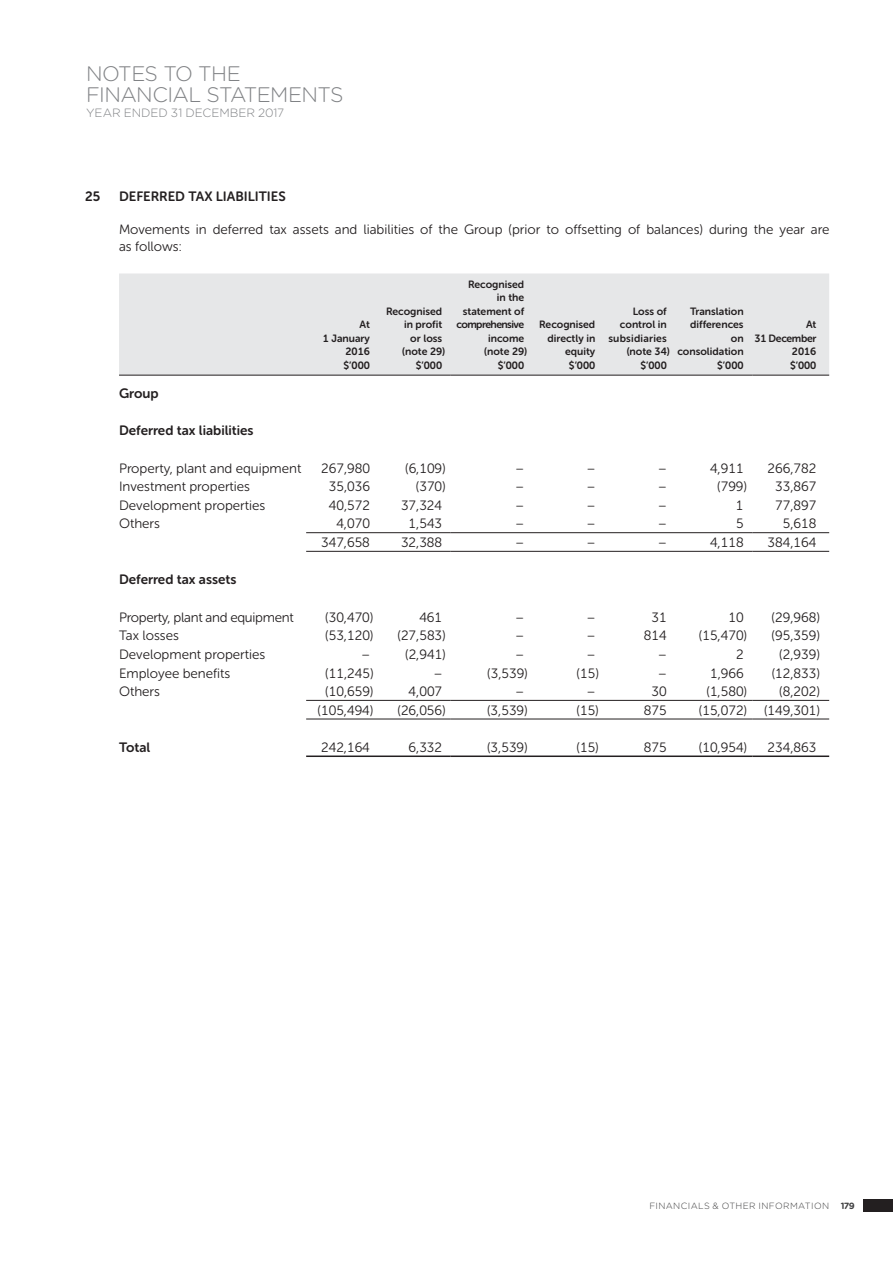
<style>
.page{position:relative;width:893px;height:1263px;background:#fff}
.page>*{position:absolute;margin:0;border:0;box-sizing:border-box;transform-origin:0 0}
.t1{font:300 21px/21px "Gotham Rounded";letter-spacing:-.035em;color:#808285}
.t2{font:13.5px/16.5px "Museo Sans Rounded 300";color:#231f20}
.t3{font:13.5px "Museo Sans Rounded 700";color:#231f20}
.t4{font:13.5px "Museo Sans Rounded 300";letter-spacing:-.02em;color:#231f20}
.t5{font:300 12px "Gotham Rounded";letter-spacing:-.01em;color:#808285}
.t6{font:10.5px/13.5px "Museo Sans Rounded 700";color:#231f20;text-align:right}
.t7{font:10.5px/13.5px "Museo Sans Rounded 700";letter-spacing:-.03em;color:#231f20;text-align:right}
.t8{font:300 9px "Gotham Rounded";letter-spacing:.04em;color:#404041}
.t9{font:700 9px "Gotham Rounded";color:#404041}
</style>
<div class="page">
<div style="left:119px;top:273px;width:710px;height:102px;background:#e6e7e8"></div>
<hr style="left:306px;top:700px;width:145px;height:1px;background:#231f20">
<hr style="left:451px;top:700px;width:302px;height:1px;background:#231f20">
<hr style="left:753px;top:700px;width:76px;height:1px;background:#231f20">
<hr style="left:119px;top:375px;width:332px;height:1px;background:#231f20">
<hr style="left:451px;top:375px;width:302px;height:1px;background:#231f20">
<hr style="left:753px;top:375px;width:76px;height:1px;background:#231f20">
<hr style="left:306px;top:755px;width:145px;height:2px;background:#231f20">
<hr style="left:451px;top:755px;width:302px;height:2px;background:#231f20">
<hr style="left:753px;top:755px;width:76px;height:2px;background:#231f20">
<hr style="left:306px;top:719px;width:145px;height:1px;background:#231f20">
<hr style="left:451px;top:719px;width:302px;height:1px;background:#231f20">
<hr style="left:753px;top:719px;width:76px;height:1px;background:#231f20">
<hr style="left:306px;top:532px;width:145px;height:1px;background:#231f20">
<hr style="left:451px;top:532px;width:302px;height:1px;background:#231f20">
<hr style="left:753px;top:532px;width:76px;height:1px;background:#231f20">
<hr style="left:306px;top:551px;width:145px;height:1px;background:#231f20">
<hr style="left:451px;top:551px;width:302px;height:1px;background:#231f20">
<hr style="left:753px;top:551px;width:76px;height:1px;background:#231f20">
<div style="left:863px;top:1199px;width:30px;height:13px;background:#231f20"></div>
<h1 class="t1" style="left:86px;top:64px;width:259px">NOTES TO THE<br>FINANCIAL STATEMENTS</h1>
<p class="t5" style="left:86px;top:107px;width:200px">YEAR ENDED 31 DECEMBER 2017</p>
<p class="t3" style="left:85px;top:192px;width:17px">25</p>
<p class="t3" style="left:119px;top:192px;width:168px">DEFERRED TAX LIABILITIES</p>
<p class="t2" style="left:119px;top:222px;width:712px">Movements in deferred tax assets and liabilities of the Group (prior to offsetting of balances) during the year are as follows:</p>
<p class="t6" style="left:323px;top:319px;width:49px">At<br>1 January<br>2016 $’000</p>
<p class="t6" style="left:386px;top:305px;width:61px">Recognised in profit<br>or loss (note 29) $’000</p>
<p class="t6" style="left:456px;top:278px;width:72px">Recognised<br>in the statement of comprehensive income<br>(note 29) $’000</p>
<p class="t6" style="left:539px;top:319px;width:58px">Recognised directly in equity $’000</p>
<p class="t6" style="left:608px;top:306px;width:63px">Loss of control in subsidiaries (note 34) $’000</p>
<p class="t6" style="left:677px;top:306px;width:68px">Translation differences on consolidation $’000</p>
<p class="t7" style="left:755px;top:319px;width:63px">At<br>31 December<br>2016<br>$’000</p>
<p class="t3" style="left:119px;top:388px;width:41px">Group</p>
<p class="t3" style="left:119px;top:426px;width:136px">Deferred tax liabilities</p>
<p class="t2" style="left:119px;top:460px;width:184px">Property, plant and equipment</p>
<p class="t2" style="left:321px;top:460px;width:50px">267,980</p>
<p class="t2" style="left:405px;top:460px;width:42px">(6,109)</p>
<p class="t2" style="left:516px;top:460px;width:10px">–</p>
<p class="t2" style="left:587px;top:460px;width:10px">–</p>
<p class="t2" style="left:658px;top:460px;width:10px">–</p>
<p class="t2" style="left:710px;top:460px;width:35px">4,911</p>
<p class="t2" style="left:768px;top:460px;width:50px">266,782</p>
<p class="t2" style="left:119px;top:478px;width:133px">Investment properties</p>
<p class="t2" style="left:329px;top:478px;width:43px">35,036</p>
<p class="t2" style="left:416px;top:478px;width:32px">(370)</p>
<p class="t2" style="left:516px;top:478px;width:10px">–</p>
<p class="t2" style="left:587px;top:478px;width:10px">–</p>
<p class="t2" style="left:658px;top:478px;width:10px">–</p>
<p class="t2" style="left:717px;top:478px;width:32px">(799)</p>
<p class="t2" style="left:775px;top:478px;width:43px">33,867</p>
<p class="t2" style="left:119px;top:497px;width:148px">Development properties</p>
<p class="t2" style="left:329px;top:497px;width:43px">40,572</p>
<p class="t2" style="left:401px;top:497px;width:43px">37,324</p>
<p class="t2" style="left:516px;top:497px;width:10px">–</p>
<p class="t2" style="left:587px;top:497px;width:10px">–</p>
<p class="t2" style="left:658px;top:497px;width:10px">–</p>
<p class="t2" style="left:736px;top:497px;width:9px">1</p>
<p class="t2" style="left:775px;top:497px;width:43px">77,897</p>
<p class="t2" style="left:119px;top:516px;width:42px">Others</p>
<p class="t2" style="left:336px;top:516px;width:35px">4,070</p>
<p class="t2" style="left:409px;top:516px;width:35px">1,543</p>
<p class="t2" style="left:516px;top:516px;width:10px">–</p>
<p class="t2" style="left:587px;top:516px;width:10px">–</p>
<p class="t2" style="left:658px;top:516px;width:10px">–</p>
<p class="t2" style="left:736px;top:516px;width:9px">5</p>
<p class="t2" style="left:783px;top:516px;width:35px">5,618</p>
<p class="t2" style="left:321px;top:534px;width:50px">347,658</p>
<p class="t2" style="left:401px;top:534px;width:43px">32,388</p>
<p class="t2" style="left:516px;top:534px;width:10px">–</p>
<p class="t2" style="left:587px;top:534px;width:10px">–</p>
<p class="t2" style="left:658px;top:534px;width:10px">–</p>
<p class="t2" style="left:710px;top:534px;width:35px">4,118</p>
<p class="t2" style="left:768px;top:534px;width:50px">384,164</p>
<p class="t3" style="left:119px;top:575px;width:119px">Deferred tax assets</p>
<p class="t4" style="left:119px;top:610px;width:176px">Property, plant and equipment</p>
<p class="t2" style="left:325px;top:609px;width:50px">(30,470)</p>
<p class="t2" style="left:419px;top:609px;width:24px">461</p>
<p class="t2" style="left:516px;top:609px;width:10px">–</p>
<p class="t2" style="left:587px;top:609px;width:10px">–</p>
<p class="t2" style="left:652px;top:609px;width:17px">31</p>
<p class="t2" style="left:728px;top:609px;width:17px">10</p>
<p class="t2" style="left:772px;top:609px;width:50px">(29,968)</p>
<p class="t2" style="left:119px;top:627px;width:61px">Tax losses</p>
<p class="t2" style="left:325px;top:627px;width:50px">(53,120)</p>
<p class="t2" style="left:397px;top:627px;width:50px">(27,583)</p>
<p class="t2" style="left:516px;top:627px;width:10px">–</p>
<p class="t2" style="left:587px;top:627px;width:10px">–</p>
<p class="t2" style="left:644px;top:627px;width:24px">814</p>
<p class="t2" style="left:699px;top:627px;width:50px">(15,470)</p>
<p class="t2" style="left:772px;top:627px;width:50px">(95,359)</p>
<p class="t2" style="left:119px;top:646px;width:148px">Development properties</p>
<p class="t2" style="left:361px;top:646px;width:10px">–</p>
<p class="t2" style="left:405px;top:646px;width:42px">(2,941)</p>
<p class="t2" style="left:516px;top:646px;width:10px">–</p>
<p class="t2" style="left:587px;top:646px;width:10px">–</p>
<p class="t2" style="left:658px;top:646px;width:10px">–</p>
<p class="t2" style="left:736px;top:646px;width:9px">2</p>
<p class="t2" style="left:779px;top:646px;width:42px">(2,939)</p>
<p class="t2" style="left:119px;top:665px;width:113px">Employee benefits</p>
<p class="t2" style="left:325px;top:665px;width:50px">(11,245)</p>
<p class="t2" style="left:434px;top:665px;width:10px">–</p>
<p class="t2" style="left:487px;top:665px;width:42px">(3,539)</p>
<p class="t2" style="left:576px;top:665px;width:24px">(15)</p>
<p class="t2" style="left:658px;top:665px;width:10px">–</p>
<p class="t2" style="left:710px;top:665px;width:35px">1,966</p>
<p class="t2" style="left:772px;top:665px;width:50px">(12,833)</p>
<p class="t2" style="left:119px;top:683px;width:42px">Others</p>
<p class="t2" style="left:325px;top:683px;width:50px">(10,659)</p>
<p class="t2" style="left:409px;top:683px;width:35px">4,007</p>
<p class="t2" style="left:516px;top:683px;width:10px">–</p>
<p class="t2" style="left:587px;top:683px;width:10px">–</p>
<p class="t2" style="left:652px;top:683px;width:17px">30</p>
<p class="t2" style="left:706px;top:683px;width:42px">(1,580)</p>
<p class="t2" style="left:779px;top:683px;width:42px">(8,202)</p>
<p class="t2" style="left:317px;top:702px;width:58px">(105,494)</p>
<p class="t2" style="left:397px;top:702px;width:50px">(26,056)</p>
<p class="t2" style="left:487px;top:702px;width:42px">(3,539)</p>
<p class="t2" style="left:576px;top:702px;width:24px">(15)</p>
<p class="t2" style="left:644px;top:702px;width:24px">875</p>
<p class="t2" style="left:699px;top:702px;width:123px">(15,072) (149,301)</p>
<p class="t3" style="left:119px;top:742px;width:33px">Total</p>
<p class="t2" style="left:321px;top:739px;width:50px">242,164</p>
<p class="t2" style="left:409px;top:739px;width:35px">6,332</p>
<p class="t2" style="left:487px;top:739px;width:42px">(3,539)</p>
<p class="t2" style="left:576px;top:739px;width:24px">(15)</p>
<p class="t2" style="left:644px;top:739px;width:24px">875</p>
<p class="t2" style="left:699px;top:739px;width:50px">(10,954)</p>
<p class="t2" style="left:768px;top:739px;width:50px">234,863</p>
<p class="t8" style="left:649px;top:1202px;width:181px">FINANCIALS &amp; OTHER INFORMATION</p>
<p class="t9" style="left:841px;top:1202px;width:15px">179</p>
</div>
